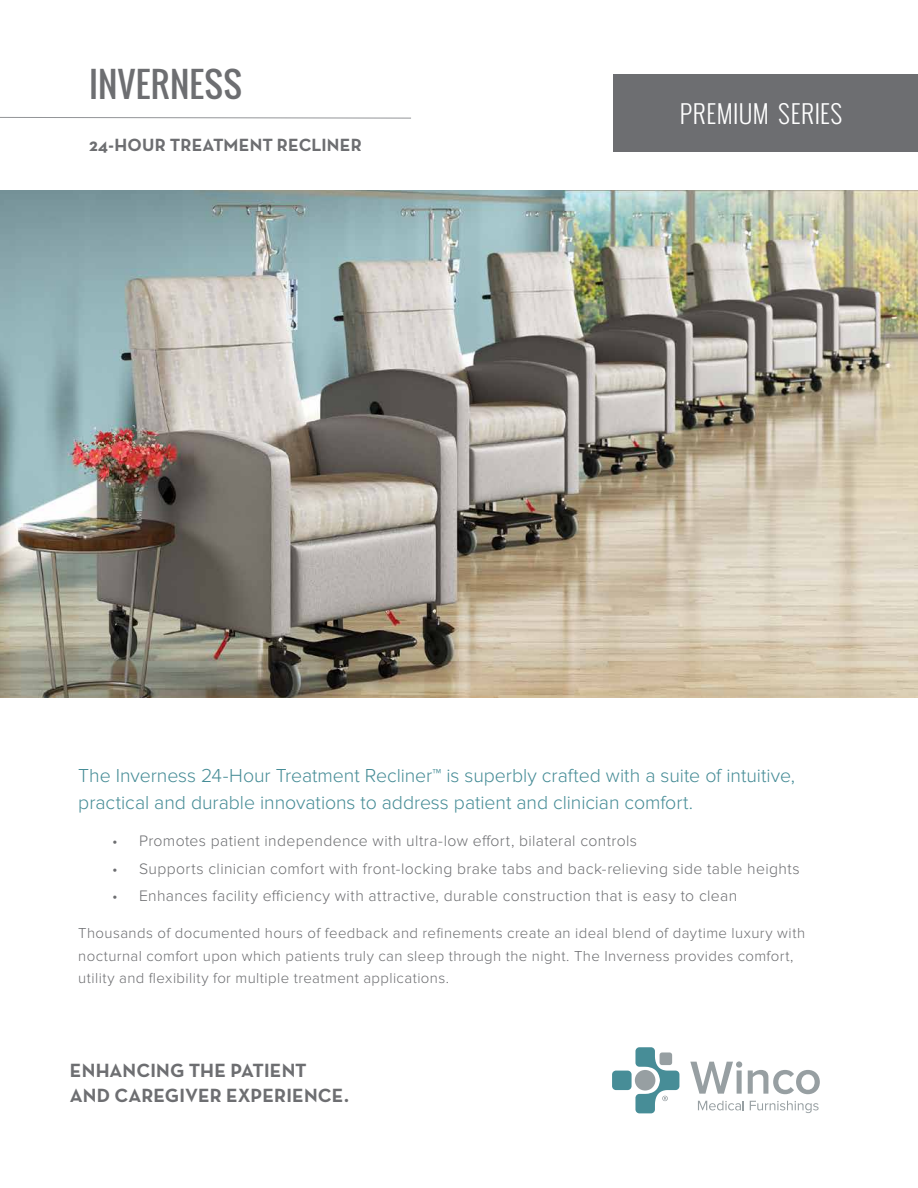
<style>
.page{position:relative;width:918px;height:1188px;background:#fff}
.page>*{position:absolute;margin:0;border:0;box-sizing:border-box;transform-origin:0 0}
.t1{font:34.5px "Oswald";letter-spacing:.015em;color:#6d6e71}
.t2{font:300 24.75px "Oswald";letter-spacing:.025em;color:#fff}
.t3{font:300 19.5px/27px "Proxima Nova";letter-spacing:-.005em;color:#468c96}
.t4{font:700 19.5px/25.5px "Neutra Text";letter-spacing:.005em;color:#6d6e71}
.t5{font:700 18px "Neutra Text";letter-spacing:.01em;color:#6d6e71}
.t6{font:300 15.75px "Proxima Nova";letter-spacing:.025em;color:#6d6e71}
.t7{font:300 15px/22.5px "Proxima Nova";letter-spacing:.025em;color:#6d6e71}
</style>
<div class="page">
<img style="left:0;top:190px;width:918px;height:508px">
<svg style="left:0;top:117px;width:411px;height:2px"></svg>
<svg style="left:698px;top:1101px;width:46px;height:9px"></svg>
<svg style="left:750px;top:1101px;width:69px;height:12px"></svg>
<svg style="left:690px;top:1061px;width:52px;height:33px"></svg>
<svg style="left:748px;top:1070px;width:72px;height:24px"></svg>
<div style="left:612px;top:1071px;width:20px;height:19px;background:#478d97;border-radius:4px"></div>
<svg style="left:635px;top:1047px;width:44px;height:66px"></svg>
<div style="left:613px;top:74px;width:305px;height:77px;background:#6d6e71"></div>
<h1 class="t1" style="left:89px;top:58px;width:154px">INVERNESS</h1>
<p class="t5" style="left:89px;top:134px;width:274px">24-HOUR TREATMENT RECLINER</p>
<h2 class="t2" style="left:680px;top:97px;width:164px">PREMIUM SERIES</h2>
<h3 class="t3" style="left:78px;top:763px;width:718px">The Inverness 24-Hour Treatment Recliner™ is superbly crafted with a suite of intuitive, practical and durable innovations to address patient and clinician comfort.</h3>
<p class="t6" style="left:112px;top:834px;width:527px">• Promotes patient independence with ultra-low effort, bilateral controls</p>
<p class="t6" style="left:112px;top:861px;width:689px">• Supports clinician comfort with front-locking brake tabs and back-relieving side table heights</p>
<p class="t6" style="left:112px;top:888px;width:627px">• Enhances facility efficiency with attractive, durable construction that is easy to clean</p>
<p class="t7" style="left:78px;top:923px;width:728px">Thousands of documented hours of feedback and refinements create an ideal blend of daytime luxury with nocturnal comfort upon which patients truly can sleep through the night. The Inverness provides comfort, utility and flexibility for multiple treatment applications.</p>
<h3 class="t4" style="left:70px;top:1057px;width:281px">ENHANCING THE PATIENT<br>AND CAREGIVER EXPERIENCE.</h3>
</div>
